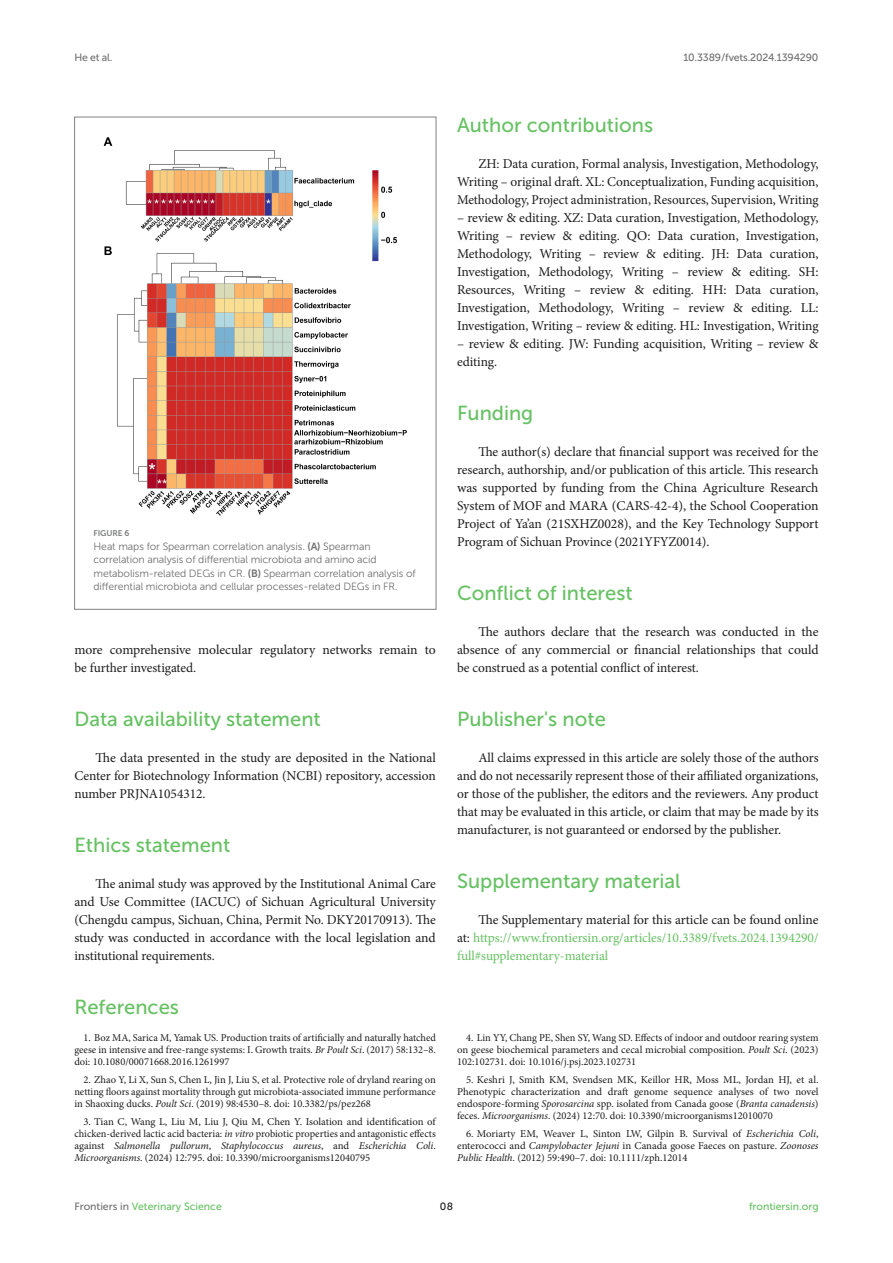
<style>
.page{position:relative;width:893px;height:1263px;background:#fff}
.page>*{position:absolute;margin:0;border:0;box-sizing:border-box;transform-origin:0 0}
.HEAD_1{font:20.25px "Museo Sans 500";color:#65c161}
.REF_HD{font:20.25px "Museo Sans 500";color:#65c161}
.TEXT_FLUSH{font:13.5px/18px "Minion Pro";letter-spacing:-.005em;color:#1b1c1b;text-align:justify}
.TEXT_FLUSH-2{font:13.5px/18px "Minion Pro";letter-spacing:-.005em;color:#65c161;text-align:justify}
.REF_00{font:10.5px/12px "Minion Pro";color:#1b1c1b;text-align:justify}
.FIG_LEG{font:10.5px/13.5px "Museo Sans 300";letter-spacing:-.01em;color:#706f70}
.t1{font:10.5px "Museo Sans 500";color:#65c161}
.t2{font:10.5px "Museo Sans 500";letter-spacing:-.015em;color:#706f70}
.t3{font:10.5px "Museo Sans 500";color:#1b1c1b}
.FIG_HD{font:8.25px "Museo Sans 700";letter-spacing:-.01em;color:#7e7f7f}
.s1{font-family:"Museo Sans 700"}
.s2{font-style:italic}
.s3{color:#1b1c1b}
.s4{color:#706f70}
</style>
<div class="page">
<img style="left:103px;top:137px;width:304px;height:379px">
<p class="t2" style="left:74px;top:51px;width:40px">He et al.</p>
<p class="t2" style="left:683px;top:51px;width:137px">10.3389/fvets.2024.1394290</p>
<p class="FIG_HD" style="left:94px;top:529px;width:37px">FIGURE 6</p>
<p class="FIG_LEG" style="left:94px;top:540px;width:324px">Heat maps for Spearman correlation analysis. <span class="s1">(A)</span> Spearman correlation analysis of differential microbiota and amino acid metabolism-related DEGs in CR. <span class="s1">(B)</span> Spearman correlation analysis of differential microbiota and cellular processes-related DEGs in FR.</p>
<p class="TEXT_FLUSH" style="left:74px;top:641px;width:363px">more comprehensive molecular regulatory networks remain to be further investigated.</p>
<p class="HEAD_1" style="left:74px;top:708px;width:248px">Data availability statement</p>
<p class="TEXT_FLUSH" style="left:74px;top:749px;width:363px;text-indent:21px">The data presented in the study are deposited in the National Center for Biotechnology Information (NCBI) repository, accession number PRJNA1054312.</p>
<p class="HEAD_1" style="left:74px;top:834px;width:158px">Ethics statement</p>
<p class="TEXT_FLUSH" style="left:74px;top:875px;width:363px;text-indent:21px">The animal study was approved by the Institutional Animal Care and Use Committee (IACUC) of Sichuan Agricultural University (Chengdu campus, Sichuan, China, Permit No. DKY20170913). The study was conducted in accordance with the local legislation and institutional requirements.</p>
<p class="REF_HD" style="left:74px;top:996px;width:106px">References</p>
<p class="REF_00" style="left:74px;top:1032px;width:363px;text-indent:9px">1. Boz MA, Sarica M, Yamak US. Production traits of artificially and naturally hatched geese in intensive and free-range systems: I. Growth traits. <span class="s2">Br Poult Sci</span>. (2017) 58:132–8. doi: 10.1080/00071668.2016.1261997</p>
<p class="REF_00" style="left:74px;top:1074px;width:363px;text-indent:9px">2. Zhao Y, Li X, Sun S, Chen L, Jin J, Liu S, et al. Protective role of dryland rearing on netting floors against mortality through gut microbiota-associated immune performance in Shaoxing ducks. <span class="s2">Poult Sci</span>. (2019) 98:4530–8. doi: 10.3382/ps/pez268</p>
<p class="REF_00" style="left:74px;top:1116px;width:363px;text-indent:9px">3. Tian C, Wang L, Liu M, Liu J, Qiu M, Chen Y. Isolation and identification of chicken-derived lactic acid bacteria: <span class="s2">in vitro</span> probiotic properties and antagonistic effects against <span class="s2">Salmonella pullorum</span>, <span class="s2">Staphylococcus aureus</span>, and <span class="s2">Escherichia Coli</span>.<br><span class="s2">Microorganisms</span>. (2024) 12:795. doi: 10.3390/microorganisms12040795</p>
<p class="HEAD_1" style="left:457px;top:114px;width:197px">Author contributions</p>
<p class="TEXT_FLUSH" style="left:457px;top:155px;width:363px;text-indent:21px">ZH: Data curation, Formal analysis, Investigation, Methodology, Writing – original draft. XL: Conceptualization, Funding acquisition, Methodology, Project administration, Resources, Supervision, Writing</p>
<p class="TEXT_FLUSH" style="left:457px;top:209px;width:363px">– review &amp; editing. XZ: Data curation, Investigation, Methodology, Writing – review &amp; editing. QO: Data curation, Investigation, Methodology, Writing – review &amp; editing. JH: Data curation, Investigation, Methodology, Writing – review &amp; editing. SH:<br>Resources, Writing – review &amp; editing. HH: Data curation, Investigation, Methodology, Writing – review &amp; editing. LL:<br>Investigation, Writing – review &amp; editing. HL: Investigation, Writing</p>
<p class="TEXT_FLUSH" style="left:457px;top:335px;width:363px">– review &amp; editing. JW: Funding acquisition, Writing – review &amp; editing.</p>
<p class="HEAD_1" style="left:457px;top:402px;width:78px">Funding</p>
<p class="TEXT_FLUSH" style="left:457px;top:443px;width:363px;text-indent:21px">The author(s) declare that financial support was received for the research, authorship, and/or publication of this article. This research was supported by funding from the China Agriculture Research System of MOF and MARA (CARS-42-4), the School Cooperation Project of Ya’an (21SXHZ0028), and the Key Technology Support Program of Sichuan Province (2021YFYZ0014).</p>
<p class="HEAD_1" style="left:457px;top:582px;width:177px">Conflict of interest</p>
<p class="TEXT_FLUSH" style="left:457px;top:623px;width:363px;text-indent:21px">The authors declare that the research was conducted in the absence of any commercial or financial relationships that could be construed as a potential conflict of interest.</p>
<p class="HEAD_1" style="left:457px;top:708px;width:150px">Publisher's note</p>
<p class="TEXT_FLUSH" style="left:457px;top:749px;width:363px;text-indent:21px">All claims expressed in this article are solely those of the authors and do not necessarily represent those of their affiliated organizations, or those of the publisher, the editors and the reviewers. Any product that may be evaluated in this article, or claim that may be made by its manufacturer, is not guaranteed or endorsed by the publisher.</p>
<p class="HEAD_1" style="left:457px;top:870px;width:225px">Supplementary material</p>
<p class="TEXT_FLUSH-2" style="left:457px;top:911px;width:363px;text-indent:21px"><span class="s3">The Supplementary material for this article can be found online at:</span> https://www.frontiersin.org/articles/10.3389/fvets.2024.1394290/ full#supplementary-material</p>
<p class="REF_00" style="left:457px;top:1032px;width:363px;text-indent:9px">4. Lin YY, Chang PE, Shen SY, Wang SD. Effects of indoor and outdoor rearing system on geese biochemical parameters and cecal microbial composition. <span class="s2">Poult Sci</span>. (2023)<br>102:102731. doi: 10.1016/j.psj.2023.102731</p>
<p class="REF_00" style="left:457px;top:1074px;width:363px;text-indent:9px">5. Keshri J, Smith KM, Svendsen MK, Keillor HR, Moss ML, Jordan HJ, et al.<br>Phenotypic characterization and draft genome sequence analyses of two novel endospore-forming <span class="s2">Sporosarcina</span> spp. isolated from Canada goose (<span class="s2">Branta canadensis</span>) feces. <span class="s2">Microorganisms</span>. (2024) 12:70. doi: 10.3390/microorganisms12010070</p>
<p class="REF_00" style="left:457px;top:1128px;width:363px;text-indent:9px">6. Moriarty EM, Weaver L, Sinton LW, Gilpin B. Survival of <span class="s2">Escherichia Coli</span>, enterococci and <span class="s2">Campylobacter Jejuni</span> in Canada goose Faeces on pasture. <span class="s2">Zoonoses Public Health</span>. (2012) 59:490–7. doi: 10.1111/zph.12014</p>
<p class="t1" style="left:74px;top:1200px;width:149px"><span class="s4">Frontiers in</span> Veterinary Science</p>
<p class="t3" style="left:440px;top:1200px;width:15px">08</p>
<p class="t1" style="left:749px;top:1200px;width:71px">frontiersin.org</p>
</div>
